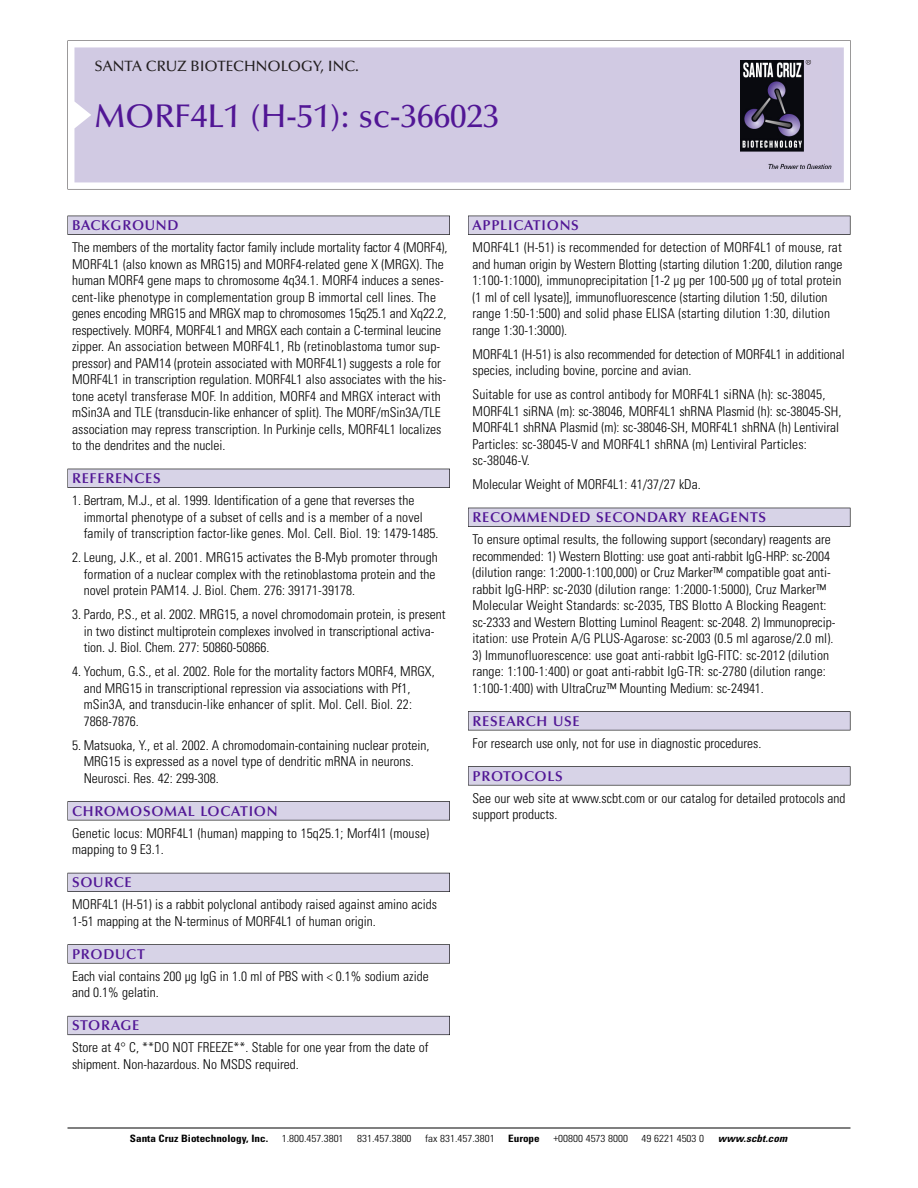
<style>
.page{position:relative;width:918px;height:1188px;background:#fff}
.page>*{position:absolute;margin:0;border:0;box-sizing:border-box;transform-origin:0 0}
.t1{font:500 33px "Optima";color:#511695}
.t2{font:500 15px "Optima";color:#231f20}
.t3{font:600 14.25px "Optima";letter-spacing:.05em;color:#511695}
.t4{font:300 condensed 13.5px/16.5px "Univers";color:#000}
.t5{font:300 condensed 10.2px "Univers";color:#000;scale:1.1 1}
.t6{font:700 condensed 10.2px "Univers";color:#000;scale:1.1 1}
.t7{font:italic 700 condensed 10.2px "Univers";letter-spacing:.005em;color:#000;scale:1.1 1}
</style>
<div class="page">
<svg style="left:68px;top:40px;width:783px;height:149px"></svg>
<div style="left:74px;top:47px;width:770px;height:135px;background:#d1cae3"></div>
<img style="left:741px;top:60px;width:90px;height:108px">
<div style="left:68px;top:216px;width:382px;height:19px;background:#525155"></div>
<div style="left:68px;top:216px;width:381px;height:18px;background:#d7d3e7"></div>
<div style="left:68px;top:469px;width:382px;height:19px;background:#515055"></div>
<div style="left:68px;top:469px;width:381px;height:18px;background:#d7d3e7"></div>
<div style="left:68px;top:801px;width:382px;height:19px;background:#545357"></div>
<div style="left:68px;top:802px;width:381px;height:18px;background:#d7d3e7"></div>
<div style="left:68px;top:873px;width:382px;height:19px;background:#54535a"></div>
<div style="left:68px;top:873px;width:381px;height:18px;background:#d7d3e7"></div>
<svg style="left:68px;top:944px;width:382px;height:20px"></svg>
<div style="left:68px;top:945px;width:381px;height:18px;background:#d7d3e7"></div>
<div style="left:68px;top:1016px;width:382px;height:19px;background:#66646e"></div>
<div style="left:68px;top:1016px;width:381px;height:18px;background:#d7d3e7"></div>
<div style="left:468px;top:216px;width:382px;height:19px;background:#525155"></div>
<div style="left:468px;top:216px;width:382px;height:18px;background:#d7d3e7"></div>
<div style="left:468px;top:508px;width:382px;height:19px;background:#515055"></div>
<div style="left:468px;top:508px;width:382px;height:18px;background:#d7d3e7"></div>
<div style="left:468px;top:711px;width:382px;height:19px;background:#545357"></div>
<div style="left:468px;top:712px;width:382px;height:18px;background:#d7d3e7"></div>
<div style="left:468px;top:766px;width:382px;height:19px;background:#575759"></div>
<div style="left:468px;top:767px;width:382px;height:18px;background:#d7d3e7"></div>
<hr style="left:68px;top:1128px;width:782px;height:1px;background:#000">
<p class="t2" style="left:94px;top:61px;width:266px">SANTA CRUZ BIOTECHNOLOGY, INC.</p>
<h1 class="t1" style="left:94px;top:103px;width:407px">MORF4L1 (H-51): sc-366023</h1>
<p class="t3" style="left:72px;top:219px;width:108px">BACKGROUND</p>
<p class="t4" style="left:72px;top:240px;width:377px">The members of the mortality factor family include mortality factor 4 (MORF4), MORF4L1 (also known as MRG15) and MORF4-related gene X (MRGX). The human MORF4 gene maps to chromosome 4q34.1. MORF4 induces a senes&shy;cent-like phenotype in complementation group B immortal cell lines. The genes encoding MRG15 and MRGX map to chromosomes 15q25.1 and Xq22.2, respectively. MORF4, MORF4L1 and MRGX each contain a C-terminal leucine zipper. An association between MORF4L1, Rb (retinoblastoma tumor sup&shy;pressor) and PAM14 (protein associated with MORF4L1) suggests a role for MORF4L1 in transcription regulation. MORF4L1 also associates with the his&shy;tone acetyl transferase MOF. In addition, MORF4 and MRGX interact with mSin3A and TLE (transducin-like enhancer of split). The MORF/mSin3A/TLE association may repress transcription. In Purkinje cells, MORF4L1 localizes to the dendrites and the nuclei.</p>
<p class="t3" style="left:72px;top:473px;width:90px">REFERENCES</p>
<p class="t4" style="left:84px;top:493px;width:356px;text-indent:-12px">1. Bertram, M.J., et al. 1999. Identification of a gene that reverses the immortal phenotype of a subset of cells and is a member of a novel family of transcription factor-like genes. Mol. Cell. Biol. 19: 1479-1485.</p>
<p class="t4" style="left:84px;top:550px;width:356px;text-indent:-12px">2. Leung, J.K., et al. 2001. MRG15 activates the B-Myb promoter through formation of a nuclear complex with the retinoblastoma protein and the novel protein PAM14. J. Biol. Chem. 276: 39171-39178.</p>
<p class="t4" style="left:84px;top:607px;width:363px;text-indent:-12px">3. Pardo, P.S., et al. 2002. MRG15, a novel chromodomain protein, is present in two distinct multiprotein complexes involved in transcriptional activa&shy;tion. J. Biol. Chem. 277: 50860-50866.</p>
<p class="t4" style="left:84px;top:664px;width:352px;text-indent:-12px">4. Yochum, G.S., et al. 2002. Role for the mortality factors MORF4, MRGX, and MRG15 in transcriptional repression via associations with Pf1, mSin3A, and transducin-like enhancer of split. Mol. Cell. Biol. 22:<br>7868-7876.</p>
<p class="t4" style="left:84px;top:738px;width:347px;text-indent:-12px">5. Matsuoka, Y., et al. 2002. A chromodomain-containing nuclear protein,<br>MRG15 is expressed as a novel type of dendritic mRNA in neurons.<br>Neurosci. Res. 42: 299-308.</p>
<p class="t3" style="left:72px;top:805px;width:207px">CHROMOSOMAL LOCATION</p>
<p class="t4" style="left:72px;top:826px;width:359px">Genetic locus: MORF4L1 (human) mapping to 15q25.1; Morf4l1 (mouse) mapping to 9 E3.1.</p>
<p class="t3" style="left:72px;top:877px;width:61px">SOURCE</p>
<p class="t4" style="left:72px;top:897px;width:366px">MORF4L1 (H-51) is a rabbit polyclonal antibody raised against amino acids<br>1-51 mapping at the N-terminus of MORF4L1 of human origin.</p>
<p class="t3" style="left:72px;top:948px;width:74px">PRODUCT</p>
<p class="t4" style="left:72px;top:969px;width:358px">Each vial contains 200 µg IgG in 1.0 ml of PBS with &lt; 0.1% sodium azide and 0.1% gelatin.</p>
<p class="t3" style="left:72px;top:1020px;width:69px">STORAGE</p>
<p class="t4" style="left:72px;top:1040px;width:358px">Store at 4° C, **DO NOT FREEZE**. Stable for one year from the date of shipment. Non-hazardous. No MSDS required.</p>
<p class="t3" style="left:473px;top:219px;width:108px">APPLICATIONS</p>
<p class="t4" style="left:473px;top:240px;width:371px">MORF4L1 (H-51) is recommended for detection of MORF4L1 of mouse, rat and human origin by Western Blotting (starting dilution 1:200, dilution range 1:100-1:1000), immunoprecipitation [1-2 µg per 100-500 µg of total protein (1 ml of cell lysate)], immunofluorescence (starting dilution 1:50, dilution range 1:50-1:500) and solid phase ELISA (starting dilution 1:30, dilution range 1:30-1:3000).</p>
<p class="t4" style="left:473px;top:347px;width:374px">MORF4L1 (H-51) is also recommended for detection of MORF4L1 in additional species, including bovine, porcine and avian.</p>
<p class="t4" style="left:473px;top:387px;width:370px">Suitable for use as control antibody for MORF4L1 siRNA (h): sc-38045, MORF4L1 siRNA (m): sc-38046, MORF4L1 shRNA Plasmid (h): sc-38045-SH, MORF4L1 shRNA Plasmid (m): sc-38046-SH, MORF4L1 shRNA (h) Lentiviral Particles: sc-38045-V and MORF4L1 shRNA (m) Lentiviral Particles: sc-38046-V.</p>
<p class="t4" style="left:473px;top:477px;width:230px">Molecular Weight of MORF4L1: 41/37/27 kDa.</p>
<p class="t3" style="left:473px;top:512px;width:295px">RECOMMENDED SECONDARY REAGENTS</p>
<p class="t4" style="left:473px;top:532px;width:364px">To ensure optimal results, the following support (secondary) reagents are recommended: 1) Western Blotting: use goat anti-rabbit IgG-HRP: sc-2004 (dilution range: 1:2000-1:100,000) or Cruz Marker™ compatible goat anti&shy;rabbit IgG-HRP: sc-2030 (dilution range: 1:2000-1:5000), Cruz Marker™ Molecular Weight Standards: sc-2035, TBS Blotto A Blocking Reagent: sc-2333 and Western Blotting Luminol Reagent: sc-2048. 2) Immunoprecip&shy;itation: use Protein A/G PLUS-Agarose: sc-2003 (0.5 ml agarose/2.0 ml).</p>
<p class="t4" style="left:473px;top:648px;width:358px">3) Immunofluorescence: use goat anti-rabbit IgG-FITC: sc-2012 (dilution range: 1:100-1:400) or goat anti-rabbit IgG-TR: sc-2780 (dilution range:<br>1:100-1:400) with UltraCruz™ Mounting Medium: sc-24941.</p>
<p class="t3" style="left:473px;top:715px;width:109px">RESEARCH USE</p>
<p class="t4" style="left:473px;top:736px;width:290px">For research use only, not for use in diagnostic procedures.</p>
<p class="t3" style="left:473px;top:770px;width:92px">PROTOCOLS</p>
<p class="t4" style="left:473px;top:791px;width:375px">See our web site at www.scbt.com or our catalog for detailed protocols and support products.</p>
<p class="t6" style="left:130px;top:1135px;width:127px">Santa Cruz Biotechnology, Inc.</p>
<p class="t5" style="left:282px;top:1135px;width:58px">1.800.457.3801</p>
<p class="t5" style="left:357px;top:1135px;width:51px">831.457.3800</p>
<p class="t5" style="left:425px;top:1135px;width:65px">fax 831.457.3801</p>
<p class="t6" style="left:508px;top:1135px;width:30px">Europe</p>
<p class="t5" style="left:553px;top:1135px;width:69px">+00800 4573 8000</p>
<p class="t5" style="left:642px;top:1135px;width:58px">49 6221 4503 0</p>
<p class="t7" style="left:718px;top:1135px;width:64px">www.scbt.com</p>
</div>
